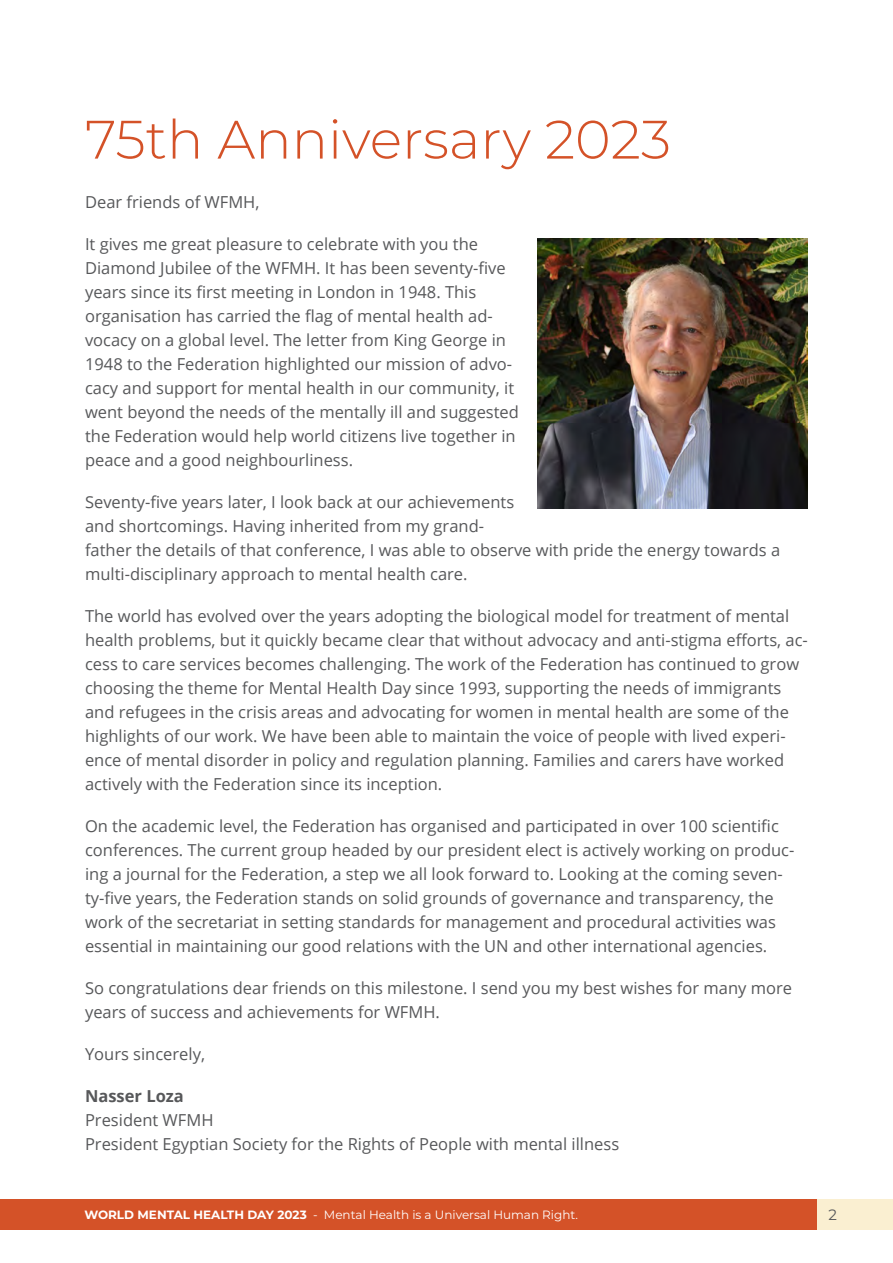
<style>
.page{position:relative;width:893px;height:1263px;background:#fff}
.page>*{position:absolute;margin:0;border:0;box-sizing:border-box;transform-origin:0 0}
.Titular{font:300 54px "Montserrat";color:#d45228}
.Parrafo{font:16.5px/24px "Open Sans";color:#57585a}
.t1{font:15px "Montserrat";color:#57585a}
.t2{font:12px "Montserrat";color:#fff}
.s1{font-weight:700}
</style>
<div class="page">
<div style="left:0;top:1199px;width:893px;height:30px;background:#d45228"></div>
<div style="left:818px;top:1199px;width:75px;height:30px;background:#faefd1"></div>
<img style="left:538px;top:239px;width:270px;height:270px">
<p class="Titular" style="left:85px;top:103px;width:588px">75th Anniversary 2023</p>
<p class="Parrafo" style="left:85px;top:190px;width:176px">Dear friends of WFMH,</p>
<p class="Parrafo" style="left:85px;top:232px;width:435px">It gives me great pleasure to celebrate with you the Diamond Jubilee of the WFMH. It has been seventy-five years since its first meeting in London in 1948. This organisation has carried the flag of mental health ad&shy;vocacy on a global level. The letter from King George in 1948 to the Federation highlighted our mission of advo&shy;cacy and support for mental health in our community, it went beyond the needs of the mentally ill and suggested the Federation would help world citizens live together in peace and a good neighbourliness.</p>
<p class="Parrafo" style="left:85px;top:490px;width:697px">Seventy-five years later, I look back at our achievements<br>and shortcomings. Having inherited from my grand-<br>father the details of that conference, I was able to observe with pride the energy towards a multi-disciplinary approach to mental health care.</p>
<p class="Parrafo" style="left:85px;top:604px;width:724px">The world has evolved over the years adopting the biological model for treatment of mental health problems, but it quickly became clear that without advocacy and anti-stigma efforts, ac&shy;cess to care services becomes challenging. The work of the Federation has continued to grow choosing the theme for Mental Health Day since 1993, supporting the needs of immigrants and refugees in the crisis areas and advocating for women in mental health are some of the highlights of our work. We have been able to maintain the voice of people with lived experi&shy;ence of mental disorder in policy and regulation planning. Families and carers have worked actively with the Federation since its inception.</p>
<p class="Parrafo" style="left:85px;top:814px;width:711px">On the academic level, the Federation has organised and participated in over 100 scientific conferences. The current group headed by our president elect is actively working on produc&shy;ing a journal for the Federation, a step we all look forward to. Looking at the coming seven&shy;ty-five years, the Federation stands on solid grounds of governance and transparency, the work of the secretariat in setting standards for management and procedural activities was essential in maintaining our good relations with the UN and other international agencies.</p>
<p class="Parrafo" style="left:85px;top:976px;width:708px">So congratulations dear friends on this milestone. I send you my best wishes for many more years of success and achievements for WFMH.</p>
<p class="Parrafo" style="left:85px;top:1042px;width:122px">Yours sincerely,</p>
<p class="Parrafo" style="left:85px;top:1084px;width:536px"><span class="s1">Nasser Loza<br></span>President WFMH<br>President Egyptian Society for the Rights of People with mental illness</p>
<p class="t2" style="left:84px;top:1207px;width:495px"><span class="s1">WORLD MENTAL HEALTH DAY 2023</span> - Mental Health is a Universal Human Right.</p>
<p class="t1" style="left:828px;top:1205px;width:10px">2</p>
</div>
